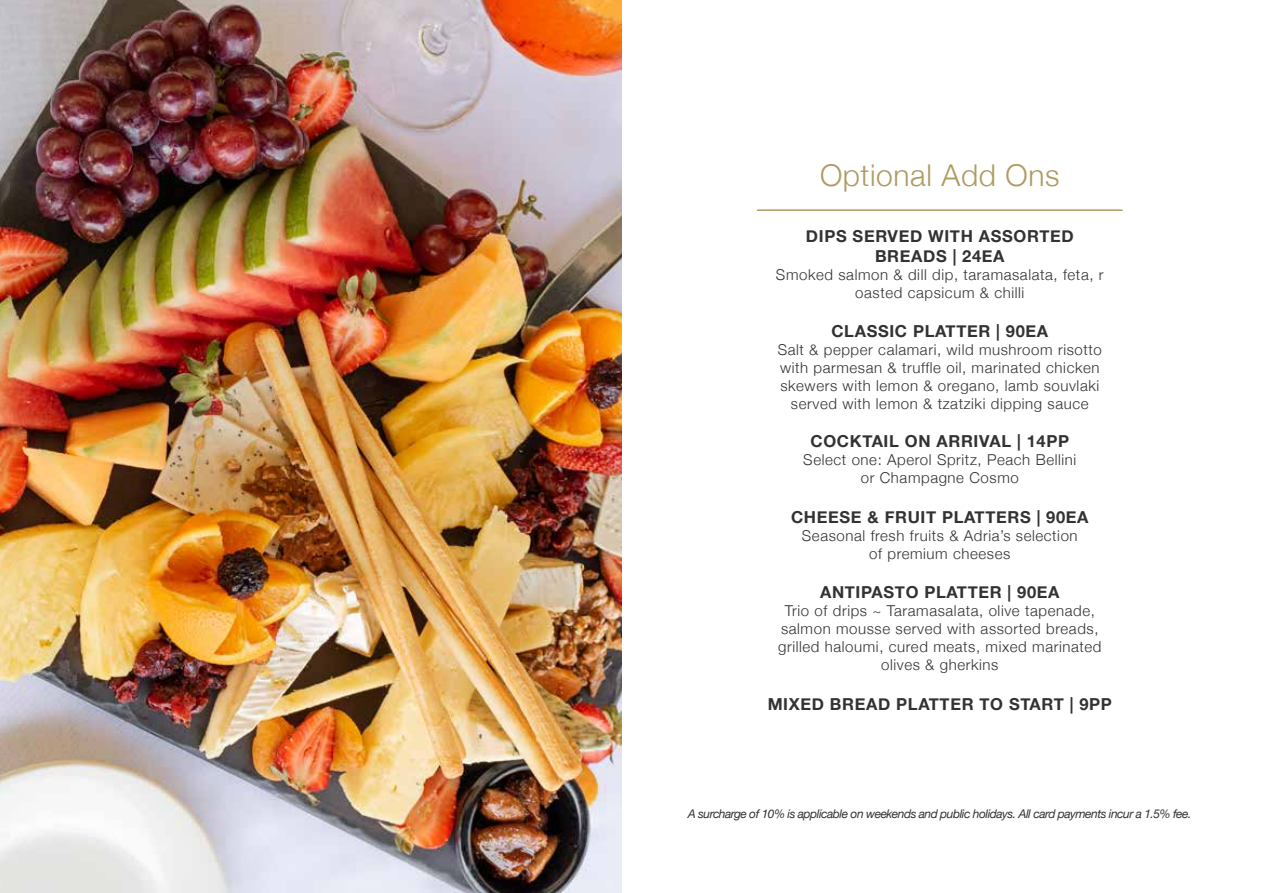
<style>
.page{position:relative;width:1263px;height:893px;background:#fff}
.page>*{position:absolute;margin:0;border:0;box-sizing:border-box;transform-origin:0 0}
.t1{font:300 30px "Helvetica Neue";letter-spacing:.02em;color:#af9b62}
.t2{font:700 16.5px/19.8px "Helvetica Neue";letter-spacing:.04em;color:#323232;text-align:center}
.t3{font:300 15px/18px "Helvetica Neue";letter-spacing:.04em;color:#323232;text-align:center}
.t4{font:italic 12px "Helvetica Neue";letter-spacing:-.04em;color:#323232}
</style>
<div class="page">
<img style="left:0;top:0;width:622px;height:893px">
<hr style="left:757px;top:209px;width:366px;height:2px;background:#af9b62">
<h1 class="t1" style="left:820px;top:151px;width:241px">Optional Add Ons</h1>
<p class="t2" style="left:806px;top:226px;width:269px">DIPS SERVED WITH ASSORTED<br>BREADS | 24EA</p>
<p class="t3" style="left:776px;top:264px;width:329px">Smoked salmon &amp; dill dip, taramasalata, feta, r oasted capsicum &amp; chilli</p>
<p class="t2" style="left:831px;top:322px;width:218px">CLASSIC PLATTER | 90EA</p>
<p class="t3" style="left:778px;top:340px;width:326px">Salt &amp; pepper calamari, wild mushroom risotto with parmesan &amp; truffle oil, marinated chicken skewers with lemon &amp; oregano, lamb souvlaki served with lemon &amp; tzatziki dipping sauce</p>
<p class="t2" style="left:810px;top:432px;width:260px">COCKTAIL ON ARRIVAL | 14PP</p>
<p class="t3" style="left:803px;top:450px;width:274px">Select one: Aperol Spritz, Peach Bellini or Champagne Cosmo</p>
<p class="t2" style="left:791px;top:507px;width:299px">CHEESE &amp; FRUIT PLATTERS | 90EA</p>
<p class="t3" style="left:802px;top:525px;width:277px">Seasonal fresh fruits &amp; Adria’s selection of premium cheeses</p>
<p class="t2" style="left:820px;top:583px;width:241px">ANTIPASTO PLATTER | 90EA</p>
<p class="t3" style="left:778px;top:601px;width:325px">Trio of drips ~ Taramasalata, olive tapenade, salmon mousse served with assorted breads, grilled haloumi, cured meats, mixed marinated olives &amp; gherkins</p>
<p class="t2" style="left:768px;top:694px;width:346px">MIXED BREAD PLATTER TO START | 9PP</p>
<p class="t4" style="left:688px;top:805px;width:505px">A surcharge of 10% is applicable on weekends and public holidays. All card payments incur a 1.5% fee.</p>
</div>
